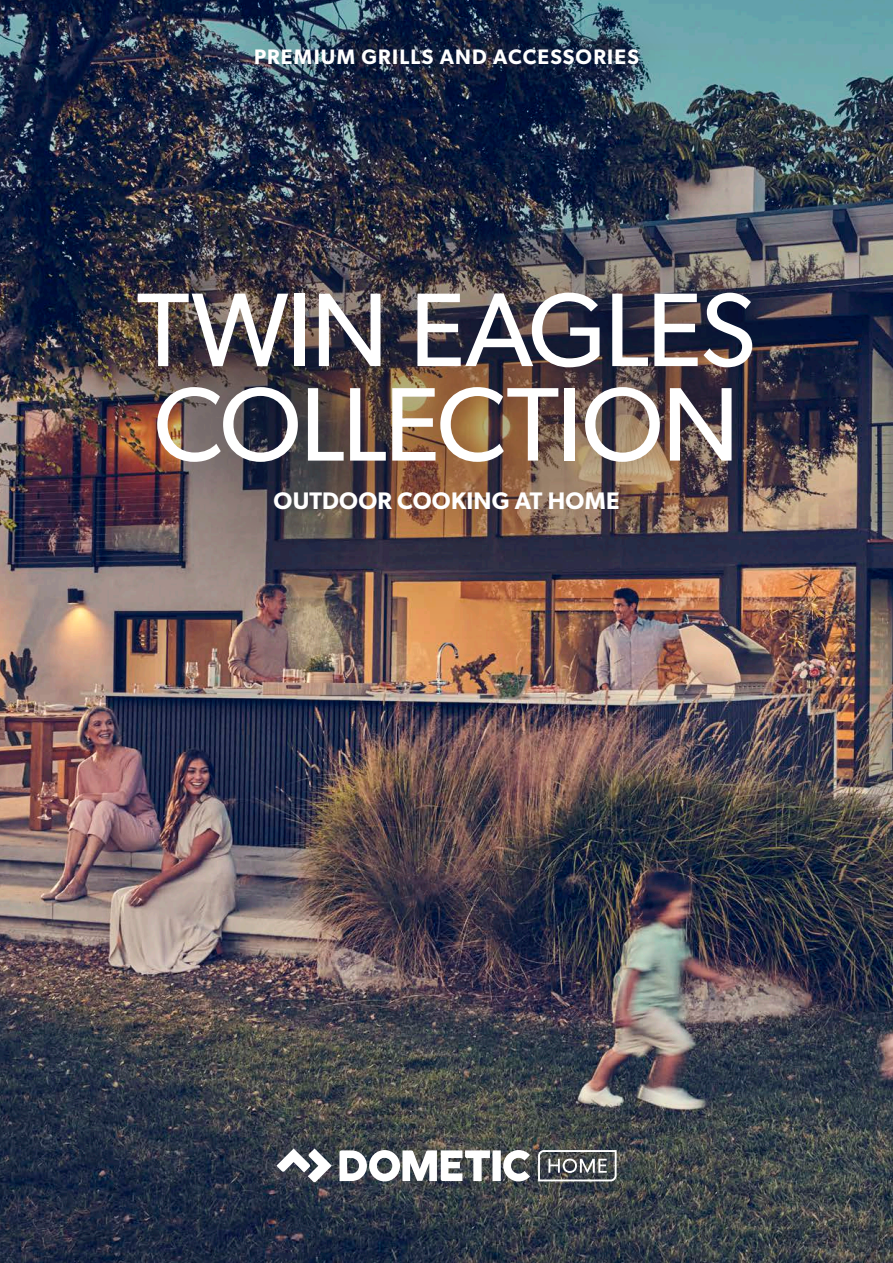
<style>
.page{position:relative;width:893px;height:1263px;background:#fff}
.page>*{position:absolute;margin:0;border:0;box-sizing:border-box;transform-origin:0 0}
._01_Cover_headline{font:105px/94.5px "Gibson";letter-spacing:-.02em;color:#fff}
.t1{font:600 24px "Gibson";letter-spacing:.01em;color:#fff}
.t2{font:600 21px "Gibson";letter-spacing:.055em;color:#fff}
</style>
<div class="page">
<img style="left:0;top:0;width:893px;height:1263px">
<div style="left:219px;top:12px;width:454px;height:89px;background:#231f20;opacity:.55"></div>
<div style="left:5px;top:155px;width:882px;height:493px;background:#231f20;opacity:.35"></div>
<svg style="left:276px;top:1148px;width:56px;height:34px"></svg>
<svg style="left:339px;top:1150px;width:191px;height:31px"></svg>
<svg style="left:538px;top:1150px;width:79px;height:31px"></svg>
<p class="t2" style="left:254px;top:44px;width:386px">PREMIUM GRILLS AND ACCESSORIES</p>
<p class="_01_Cover_headline" style="left:137px;top:281px;width:621px">TWIN EAGLES<br>COLLECTION</p>
<p class="t1" style="left:274px;top:486px;width:347px">OUTDOOR COOKING AT HOME</p>
</div>
